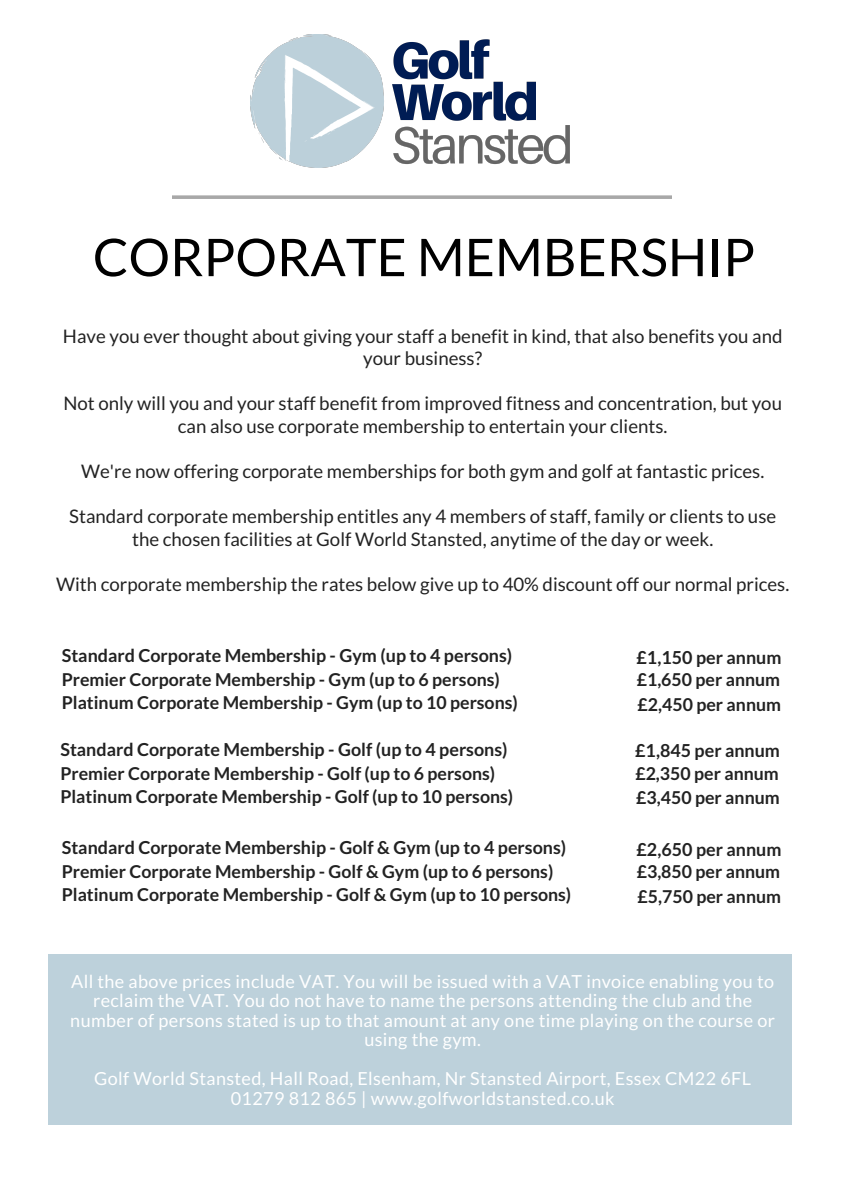
<style>
.page{position:relative;width:843px;height:1188px;background:#fff}
.page>*{position:absolute;margin:0;border:0;box-sizing:border-box;transform-origin:0 0}
.t1{font:52px "Lato";color:#000}
.t2{font:18.6px/22.5px "Lato";color:#222;text-align:center}
.t3{font:18px/19.5px "Lato";letter-spacing:.02em;color:#fff;text-align:center}
.t4{font:700 17.9px "Lato";color:#222}
.t5{font:700 17.7px/23.1px "Lato";color:#222}
</style>
<div class="page">
<svg style="left:172px;top:195px;width:499px;height:4px;background:#b1b1b1"></svg>
<img style="left:251px;top:35px;width:319px;height:133px">
<div style="left:48px;top:955px;width:744px;height:170px;background:#bdd1db"></div>
<h1 class="t1" style="left:93px;top:225px;width:663px">CORPORATE MEMBERSHIP</h1>
<p class="t2" style="left:63px;top:324px;width:720px">Have you ever thought about giving your staff a benefit in kind, that also benefits you and your business?</p>
<p class="t2" style="left:63px;top:392px;width:720px">Not only will you and your staff benefit from improved fitness and concentration, but you can also use corporate membership to entertain your clients.</p>
<p class="t2" style="left:81px;top:460px;width:684px">We're now offering corporate memberships for both gym and golf at fantastic prices.</p>
<p class="t2" style="left:69px;top:505px;width:708px">Standard corporate membership entitles any 4 members of staff, family or clients to use the chosen facilities at Golf World Stansted, anytime of the day or week.</p>
<p class="t2" style="left:56px;top:572px;width:734px">With corporate membership the rates below give up to 40% discount off our normal prices.</p>
<p class="t4" style="left:62px;top:645px;width:452px">Standard Corporate Membership - Gym (up to 4 persons)</p>
<p class="t5" style="left:62px;top:668px;width:457px">Premier Corporate Membership - Gym (up to 6 persons)<br>Platinum Corporate Membership - Gym (up to 10 persons)</p>
<p class="t4" style="left:60px;top:738px;width:448px">Standard Corporate Membership - Golf (up to 4 persons)</p>
<p class="t5" style="left:60px;top:761px;width:454px">Premier Corporate Membership - Golf (up to 6 persons)<br>Platinum Corporate Membership - Golf (up to 10 persons)</p>
<p class="t4" style="left:62px;top:836px;width:506px">Standard Corporate Membership - Golf &amp; Gym (up to 4 persons)</p>
<p class="t5" style="left:62px;top:859px;width:511px">Premier Corporate Membership - Golf &amp; Gym (up to 6 persons)<br>Platinum Corporate Membership - Golf &amp; Gym (up to 10 persons)</p>
<p class="t4" style="left:636px;top:646px;width:146px">£1,150 per annum</p>
<p class="t5" style="left:636px;top:667px;width:146px;line-height:24.9px">£1,650 per annum £2,450 per annum</p>
<p class="t4" style="left:635px;top:740px;width:146px">£1,845 per annum</p>
<p class="t5" style="left:635px;top:760px;width:146px;line-height:24.9px">£2,350 per annum £3,450 per annum</p>
<p class="t4" style="left:636px;top:838px;width:146px">£2,650 per annum</p>
<p class="t5" style="left:636px;top:858px;width:146px;line-height:24.9px">£3,850 per annum £5,750 per annum</p>
<p class="t3" style="left:70px;top:971px;width:706px">All the above prices include VAT. You will be issued with a VAT invoice enabling you to reclaim the VAT. You do not have to name the persons attending the club and the number of persons stated is up to that amount at any one time playing on the course or using the gym.</p>
<p class="t3" style="left:94px;top:1069px;width:658px">Golf World Stansted, Hall Road, Elsenham, Nr Stansted Airport, Essex CM22 6FL<br>01279 812 865 | www.golfworldstansted.co.uk</p>
</div>
